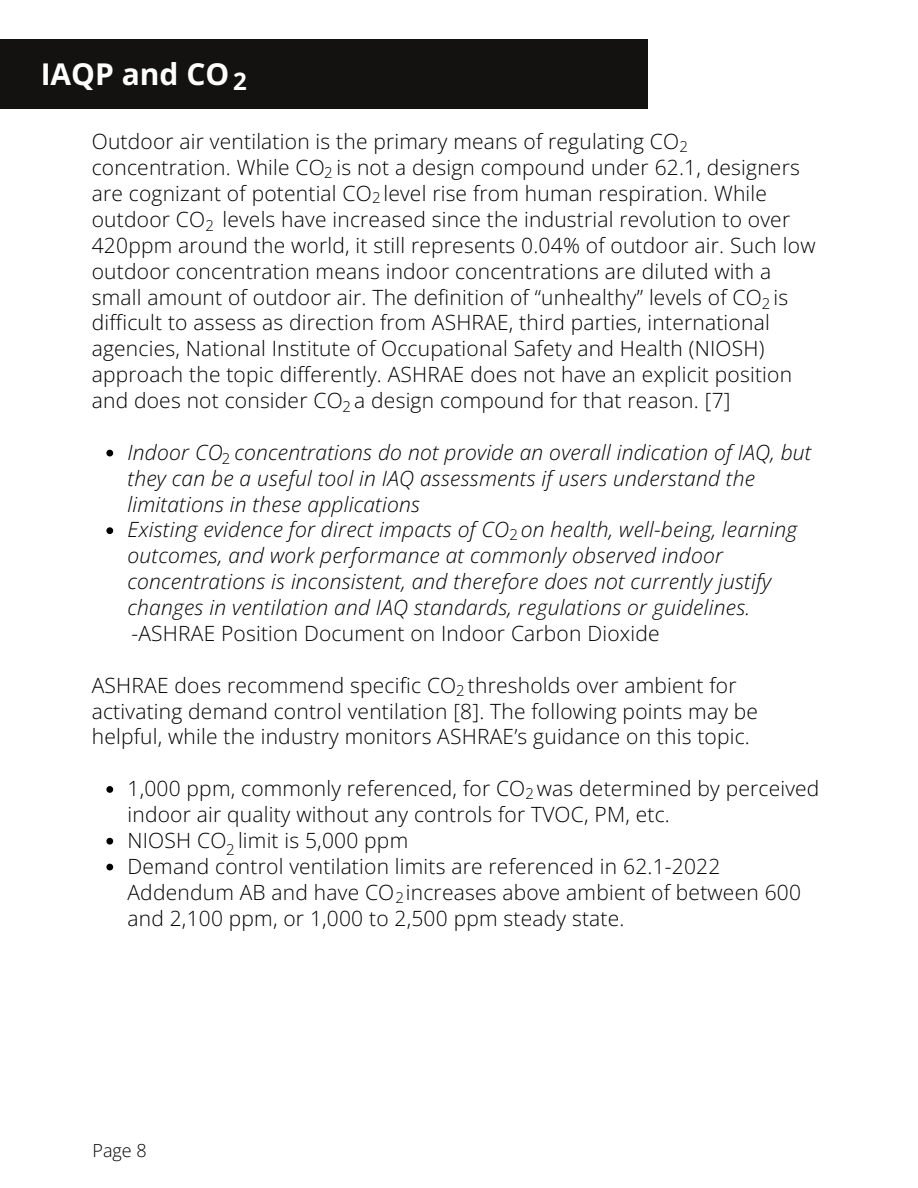
<style>
.page{position:relative;width:918px;height:1188px;background:#fff}
.page>*{position:absolute;margin:0;border:0;box-sizing:border-box;transform-origin:0 0}
.t1{font:700 30px "Open Sans";color:#fff}
.t2{font:700 24px "Open Sans";color:#fff}
.t3{font:300 21px/25.8px "Open Sans";letter-spacing:.01em;color:#000}
.t4{font:italic 300 21px/25.8px "Open Sans";letter-spacing:.01em;color:#000}
.t5{font:300 18px "Open Sans";color:#000}
.t6{font:300 15px "Open Sans";color:#000}
</style>
<div class="page">
<div style="left:0;top:40px;width:648px;height:69px;background:#131211"></div>
<svg style="left:106px;top:450px;width:7px;height:6px"></svg>
<svg style="left:106px;top:527px;width:7px;height:7px"></svg>
<svg style="left:106px;top:786px;width:7px;height:7px"></svg>
<svg style="left:106px;top:838px;width:7px;height:7px"></svg>
<svg style="left:106px;top:864px;width:7px;height:6px"></svg>
<p class="t1" style="left:41px;top:53px;width:190px">IAQP and CO</p>
<h2 class="t2" style="left:233px;top:64px;width:15px">2</h2>
<p class="t3" style="left:92px;top:128px;width:725px">Outdoor air ventilation is the primary means of regulating CO concentration. While CO is not a design compound under 62.1, designers are cognizant of potential CO level rise from human respiration. While outdoor CO levels have increased since the industrial revolution to over 420ppm around the world, it still represents 0.04% of outdoor air. Such low outdoor concentration means indoor concentrations are diluted with a small amount of outdoor air. The definition of “unhealthy” levels of CO is difficult to assess as direction from ASHRAE, third parties, international agencies, National Institute of Occupational Safety and Health (NIOSH) approach the topic differently. ASHRAE does not have an explicit position and does not consider CO a design compound for that reason. [7]</p>
<p class="t4" style="left:127px;top:439px;width:686px">Indoor CO concentrations do not provide an overall indication of IAQ, but they can be a useful tool in IAQ assessments if users understand the limitations in these applications</p>
<h2 class="t4" style="left:127px;top:516px;width:671px">Existing evidence for direct impacts of CO on health, well-being, learning outcomes, and work performance at commonly observed indoor concentrations is inconsistent, and therefore does not currently justify changes in ventilation and IAQ standards, regulations or guidelines.</h2>
<h2 class="t3" style="left:131px;top:620px;width:530px">-ASHRAE Position Document on Indoor Carbon Dioxide</h2>
<p class="t3" style="left:92px;top:672px;width:668px">ASHRAE does recommend specific CO thresholds over ambient for activating demand control ventilation [8]. The following points may be helpful, while the industry monitors ASHRAE’s guidance on this topic.</p>
<p class="t3" style="left:127px;top:775px;width:693px">1,000 ppm, commonly referenced, for CO was determined by perceived indoor air quality without any controls for TVOC, PM, etc.</p>
<p class="t3" style="left:127px;top:827px;width:282px">NIOSH CO limit is 5,000 ppm</p>
<p class="t3" style="left:127px;top:853px;width:675px">Demand control ventilation limits are referenced in 62.1-2022<br>Addendum AB and have CO increases above ambient of between 600 and 2,100 ppm, or 1,000 to 2,500 ppm steady state.</p>
<p class="t6" style="left:679px;top:136px;width:10px">2</p>
<p class="t6" style="left:324px;top:162px;width:10px">2</p>
<p class="t6" style="left:372px;top:187px;width:10px">2</p>
<p class="t6" style="left:206px;top:215px;width:10px">2</p>
<p class="t6" style="left:762px;top:293px;width:10px">2</p>
<p class="t6" style="left:343px;top:396px;width:10px">2</p>
<p class="t6" style="left:222px;top:448px;width:10px">2</p>
<p class="t6" style="left:509px;top:524px;width:10px">2</p>
<p class="t6" style="left:456px;top:680px;width:10px">2</p>
<p class="t6" style="left:525px;top:783px;width:10px">2</p>
<p class="t6" style="left:226px;top:839px;width:10px">2</p>
<p class="t6" style="left:395px;top:887px;width:10px">2</p>
<h1 class="t5" style="left:93px;top:1138px;width:56px">Page 8</h1>
</div>
